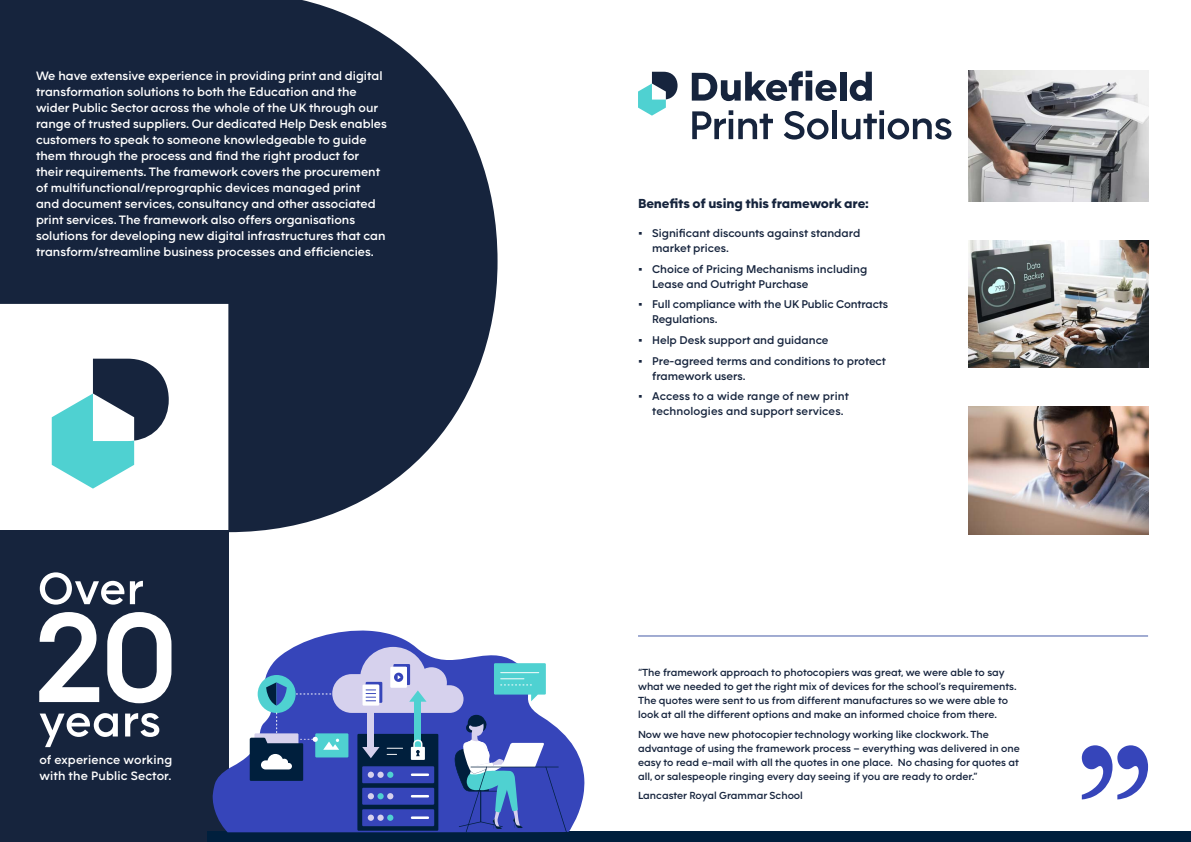
<style>
.page{position:relative;width:1191px;height:842px;background:#fff}
.page>*{position:absolute;margin:0;border:0;box-sizing:border-box;transform-origin:0 0}
.t1{font:800 14px "F37 Moon";letter-spacing:-.01em;color:#16243d}
.t2{font:600 13px/16px "F37 Moon";color:#fff}
.t3{font:600 12px/15px "F37 Moon";color:#16243d}
.t4{font:600 11px/14px "F37 Moon";color:#16243d}
</style>
<div class="page">
<svg style="left:0;top:0;width:497px;height:532px;fill:#16243d"></svg>
<div style="left:0;top:531px;width:229px;height:311px;background:#16243d"></div>
<svg style="left:692px;top:71px;width:144px;height:30px"></svg>
<div style="left:839px;top:72px;width:7px;height:29px;background:#16243d"></div>
<svg style="left:849px;top:72px;width:23px;height:29px"></svg>
<svg style="left:692px;top:110px;width:81px;height:29px"></svg>
<svg style="left:783px;top:111px;width:45px;height:29px"></svg>
<div style="left:832px;top:110px;width:5px;height:29px;background:#16243d"></div>
<svg style="left:841px;top:110px;width:110px;height:30px"></svg>
<svg style="left:638px;top:72px;width:39px;height:44px"></svg>
<svg style="left:52px;top:359px;width:117px;height:130px"></svg>
<img style="left:969px;top:240px;width:179px;height:128px">
<img style="left:969px;top:407px;width:179px;height:127px">
<img style="left:969px;top:71px;width:179px;height:130px">
<div style="left:208px;top:832px;width:983px;height:10px;background:#001f3d"></div>
<svg style="left:1081px;top:745px;width:67px;height:54px"></svg>
<hr style="left:638px;top:635px;width:510px;height:1px;background:#455ba6">
<svg style="left:40px;top:713px;width:119px;height:34px"></svg>
<svg style="left:39px;top:612px;width:132px;height:91px"></svg>
<svg style="left:40px;top:572px;width:103px;height:33px"></svg>
<svg style="left:212px;top:630px;width:372px;height:202px"></svg>
<svg style="left:250px;top:647px;width:317px;height:185px;background:#5e74bc"></svg>
<p class="t2" style="left:36px;top:67px;width:352px">We have extensive experience in providing print and digital transformation solutions to both the Education and the wider Public Sector across the whole of the UK through our range of trusted suppliers. Our dedicated Help Desk enables customers to speak to someone knowledgeable to guide them through the process and find the right product for their requirements. The framework covers the procurement of multifunctional/reprographic devices managed print and document services, consultancy and other associated print services. The framework also offers organisations solutions for developing new digital infrastructures that can transform/streamline business processes and efficiencies.</p>
<p class="t2" style="left:39px;top:751px;width:134px">of experience working with the Public Sector.</p>
<p class="t1" style="left:638px;top:195px;width:232px">Benefits of using this framework are:</p>
<p class="t3" style="left:652px;top:225px;width:210px;text-indent:-14px">• Significant discounts against standard market prices.</p>
<p class="t3" style="left:652px;top:261px;width:217px;text-indent:-14px">• Choice of Pricing Mechanisms including<br>Lease and Outright Purchase</p>
<p class="t3" style="left:652px;top:297px;width:237px;text-indent:-14px">• Full compliance with the UK Public Contracts<br>Regulations.</p>
<p class="t3" style="left:638px;top:332px;width:192px">• Help Desk support and guidance</p>
<p class="t3" style="left:652px;top:353px;width:235px;text-indent:-14px">• Pre-agreed terms and conditions to protect framework users.</p>
<p class="t3" style="left:652px;top:389px;width:198px;text-indent:-14px">• Access to a wide range of new print technologies and support services.</p>
<p class="t4" style="left:638px;top:665px;width:380px">“The framework approach to photocopiers was great, we were able to say what we needed to get the right mix of devices for the school’s requirements.<br>The quotes were sent to us from different manufactures so we were able to look at all the different options and make an informed choice from there.</p>
<p class="t4" style="left:638px;top:727px;width:383px">Now we have new photocopier technology working like clockwork. The advantage of using the framework process – everything was delivered in one easy to read e-mail with all the quotes in one place. No chasing for quotes at all, or salespeople ringing every day seeing if you are ready to order.”</p>
<p class="t4" style="left:638px;top:789px;width:166px">Lancaster Royal Grammar School</p>
</div>
